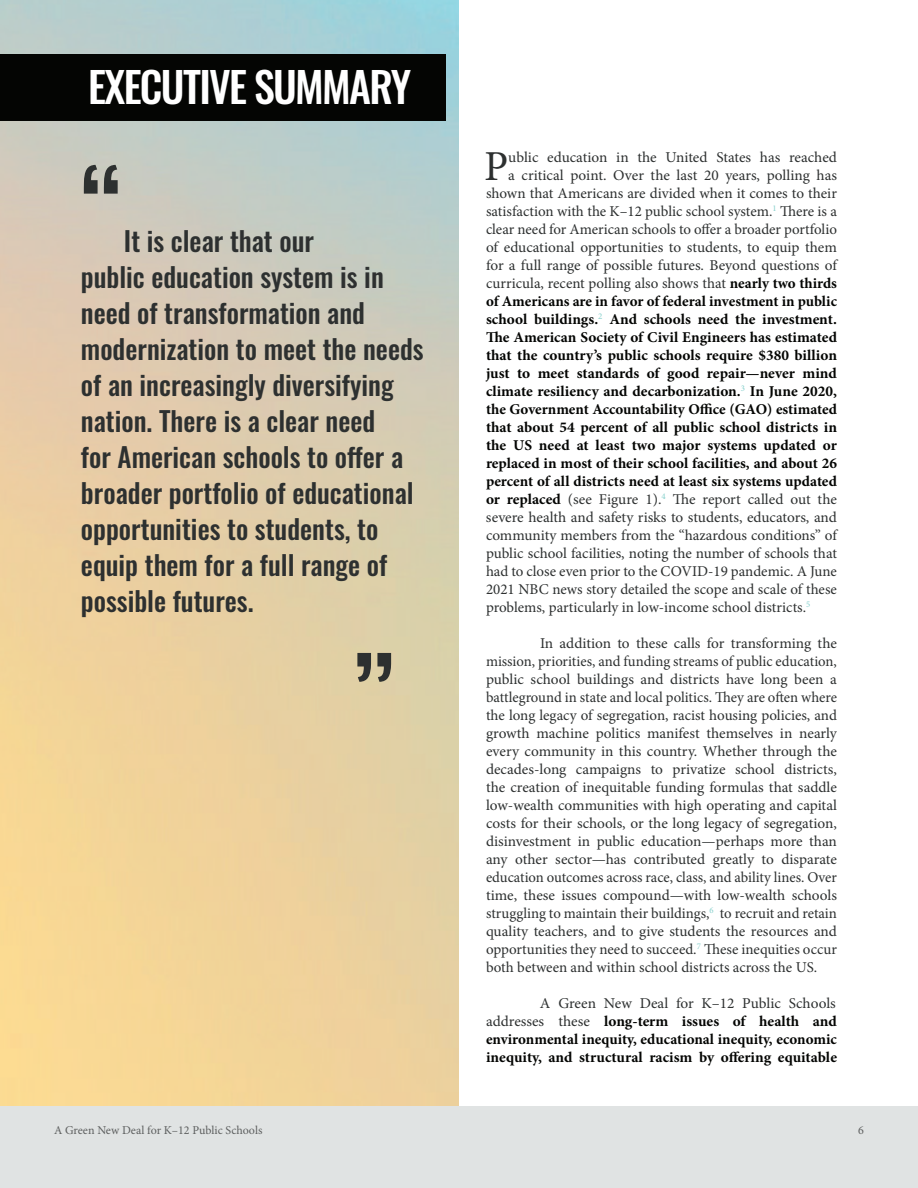
<style>
.page{position:relative;width:918px;height:1188px;background:#fff}
.page>*{position:absolute;margin:0;border:0;box-sizing:border-box;transform-origin:0 0}
.t1{font:500 105px "Oswald";color:#2d3030}
.t2{font:42.75px "Minion Pro";color:#2d3030}
.t3{font:500 42px "Oswald";letter-spacing:-.04em;color:#fff}
.t4{font:500 27px/36px "Oswald";color:#2d3030}
.t5{font:15px/18px "Minion Pro";color:#2d3030;text-align:justify}
.t6{font:700 15px/18px "Minion Pro";color:#040503;text-align:justify}
.t7{font:12px "Minion Pro";color:#5d5f5f}
.s1{font-weight:700;color:#040503}
.s2{font-weight:400;color:#2d3030}
</style>
<div class="page">
<div style="left:0;top:54px;width:446px;height:67px;background:#040503"></div>
<div style="left:0;top:1107px;width:918px;height:81px;background:#e0e3e3"></div>
<h3 class="t3" style="left:88px;top:65px;width:325px">EXECUTIVE SUMMARY</h3>
<h1 class="t1" style="left:81px;top:154px;width:44px">“</h1>
<p class="t4" style="left:81px;top:225px;width:344px;text-indent:43px">It is clear that our<br>public education system is in need of transformation and modernization to meet the needs of an increasingly diversifying nation. There is a clear need<br>for American schools to offer a broader portfolio of educational opportunities to students, to equip them for a full range of possible futures.</p>
<h1 class="t1" style="left:351px;top:640px;width:44px">”</h1>
<h2 class="t2" style="left:484px;top:138px;width:26px">P</h2>
<p class="t5" style="left:508px;top:148px;width:330px">ublic education in the United States has reached</p>
<p class="t5" style="left:508px;top:166px;width:330px">a critical point. Over the last 20 years, polling has</p>
<p class="t5" style="left:486px;top:184px;width:353px">shown that Americans are divided when it comes to their</p>
<p class="t5" style="left:486px;top:202px;width:353px">satisfaction with the K–12 public school system.<sup>1</sup> There is a</p>
<p class="t5" style="left:486px;top:220px;width:352px">clear need for American schools to offer a broader portfolio</p>
<p class="t5" style="left:486px;top:238px;width:352px">of educational opportunities to students, to equip them</p>
<p class="t5" style="left:486px;top:256px;width:353px">for a full range of possible futures. Beyond questions of</p>
<p class="t5" style="left:486px;top:274px;width:353px">curricula, recent polling also shows that <span class="s1">nearly two thirds</span></p>
<p class="t6" style="left:486px;top:292px;width:353px">of Americans are in favor of federal investment in public</p>
<p class="t6" style="left:486px;top:310px;width:353px">school buildings.<sup>2</sup> And schools need the investment.</p>
<p class="t6" style="left:486px;top:328px;width:353px">The American Society of Civil Engineers has estimated</p>
<p class="t6" style="left:486px;top:346px;width:353px">that the country’s public schools require $380 billion</p>
<p class="t6" style="left:486px;top:364px;width:353px">just to meet standards of good repair—never mind</p>
<p class="t6" style="left:486px;top:382px;width:353px">climate resiliency and decarbonization.<sup>3</sup> In June 2020,</p>
<p class="t6" style="left:486px;top:400px;width:353px">the Government Accountability Office (GAO) estimated</p>
<p class="t6" style="left:486px;top:418px;width:353px">that about 54 percent of all public school districts in</p>
<p class="t6" style="left:486px;top:436px;width:352px">the US need at least two major systems updated or</p>
<p class="t6" style="left:486px;top:454px;width:352px">replaced in most of their school facilities, and about 26</p>
<p class="t6" style="left:486px;top:472px;width:352px">percent of all districts need at least six systems updated</p>
<p class="t5" style="left:486px;top:490px;width:352px"><span class="s1">or replaced</span> (see Figure 1).<sup>4</sup> The report called out the</p>
<p class="t5" style="left:486px;top:508px;width:352px">severe health and safety risks to students, educators, and</p>
<p class="t5" style="left:486px;top:526px;width:353px">community members from the “hazardous conditions” of</p>
<p class="t5" style="left:486px;top:544px;width:353px">public school facilities, noting the number of schools that</p>
<p class="t5" style="left:486px;top:562px;width:352px">had to close even prior to the COVID-19 pandemic. A June</p>
<p class="t5" style="left:486px;top:580px;width:353px">2021 NBC news story detailed the scope and scale of these</p>
<p class="t5" style="left:486px;top:598px;width:326px">problems, particularly in low-income school districts.<sup>5</sup></p>
<p class="t5" style="left:486px;top:634px;width:353px;text-indent:54px">In addition to these calls for transforming the mission, priorities, and funding streams of public education, public school buildings and districts have long been a battleground in state and local politics. They are often where the long legacy of segregation, racist housing policies, and growth machine politics manifest themselves in nearly every community in this country. Whether through the decades-long campaigns to privatize school districts, the creation of inequitable funding formulas that saddle low-wealth communities with high operating and capital costs for their schools, or the long legacy of segregation, disinvestment in public education—perhaps more than any other sector—has contributed greatly to disparate education outcomes across race, class, and ability lines. Over time, these issues compound—with low-wealth schools struggling to maintain their buildings,<sup>6</sup> to recruit and retain quality teachers, and to give students the resources and opportunities they need to succeed.<sup>7</sup> These inequities occur both between and within school districts across the US.</p>
<p class="t6" style="left:486px;top:994px;width:353px;text-indent:54px"><span class="s2">A Green New Deal for K–12 Public Schools addresses these</span> long-term issues of health and environmental inequity, educational inequity, economic inequity, and structural racism by offering equitable</p>
<p class="t7" style="left:54px;top:1122px;width:210px">A Green New Deal for K–12 Public Schools</p>
<p class="t7" style="left:858px;top:1122px;width:7px">6</p>
</div>
